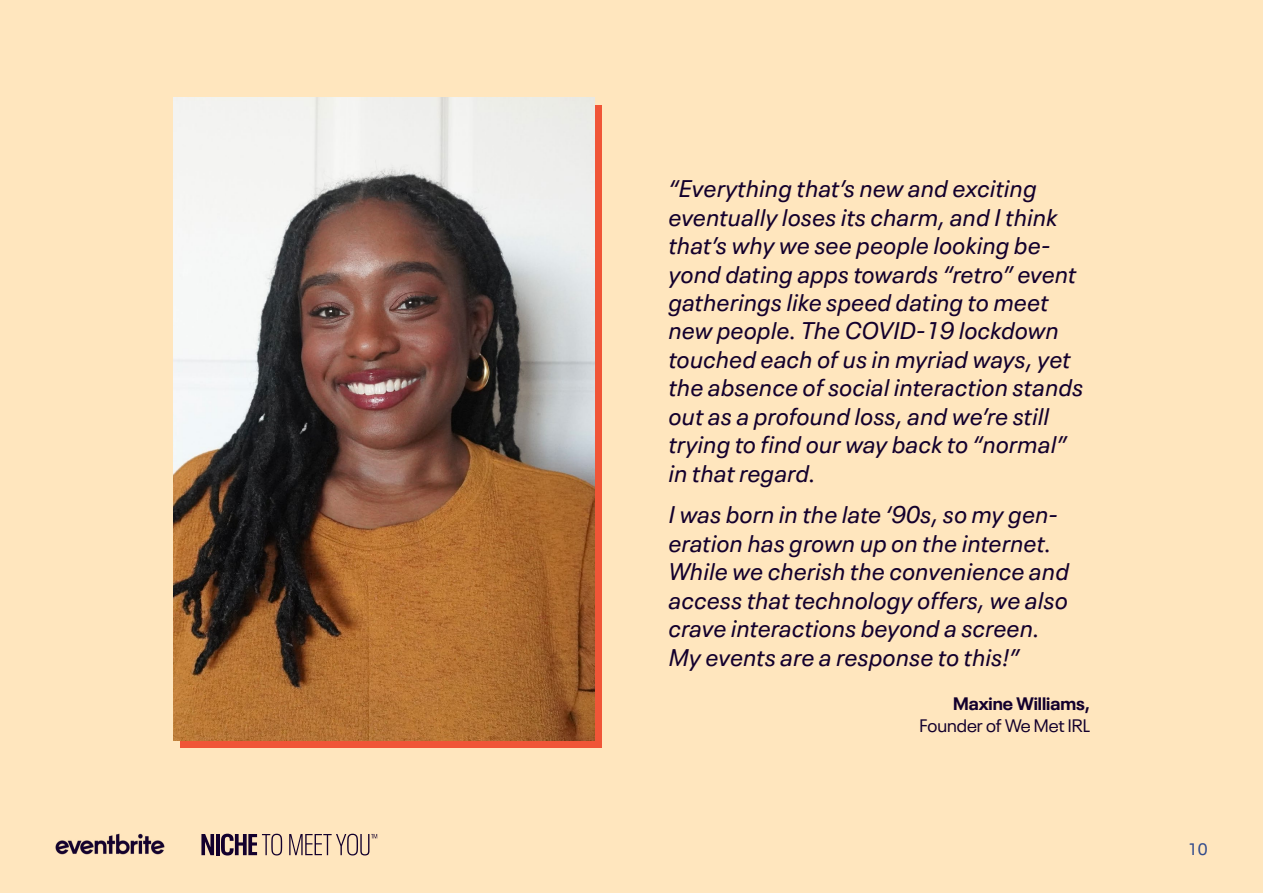
<style>
.page{position:relative;width:1263px;height:893px;background:#ffe6be}
.page>*{position:absolute;margin:0;border:0;box-sizing:border-box;transform-origin:0 0}
.t1{font:italic 24px/28.5px "Neue Plak Text";color:#13002d}
.t2{font:18px "Neue Plak";color:#13002d}
.t3{font:700 18px "Neue Plak";color:#13002d}
.t4{font:16.5px "Neue Plak Text";color:#324b8c}
</style>
<div class="page">
<svg style="left:201px;top:834px;width:13px;height:21px"></svg>
<hr style="left:216px;top:834px;width:3px;height:21px;background:#13002d">
<svg style="left:221px;top:834px;width:61px;height:21px"></svg>
<svg style="left:289px;top:834px;width:88px;height:21px"></svg>
<img style="left:55px;top:833px;width:110px;height:22px">
<svg style="left:181px;top:105px;width:421px;height:642px;background:#e56346"></svg>
<img style="left:173px;top:97px;width:421px;height:643px">
<p class="t1" style="left:668px;top:173px;width:416px">“Everything that’s new and exciting eventually loses its charm, and I think that’s why we see people looking be&shy;yond dating apps towards “retro” event gatherings like speed dating to meet new people. The COVID-19 lockdown touched each of us in myriad ways, yet the absence of social interaction stands out as a profound loss, and we’re still trying to find our way back to “normal” in that regard.</p>
<p class="t1" style="left:668px;top:499px;width:402px">I was born in the late ‘90s, so my gen&shy;eration has grown up on the internet.<br>While we cherish the convenience and access that technology offers, we also crave interactions beyond a screen.<br>My events are a response to this!”</p>
<p class="t3" style="left:953px;top:691px;width:138px">Maxine Williams,</p>
<p class="t2" style="left:919px;top:713px;width:172px">Founder of We Met IRL</p>
<p class="t4" style="left:1188px;top:837px;width:21px">10</p>
</div>
